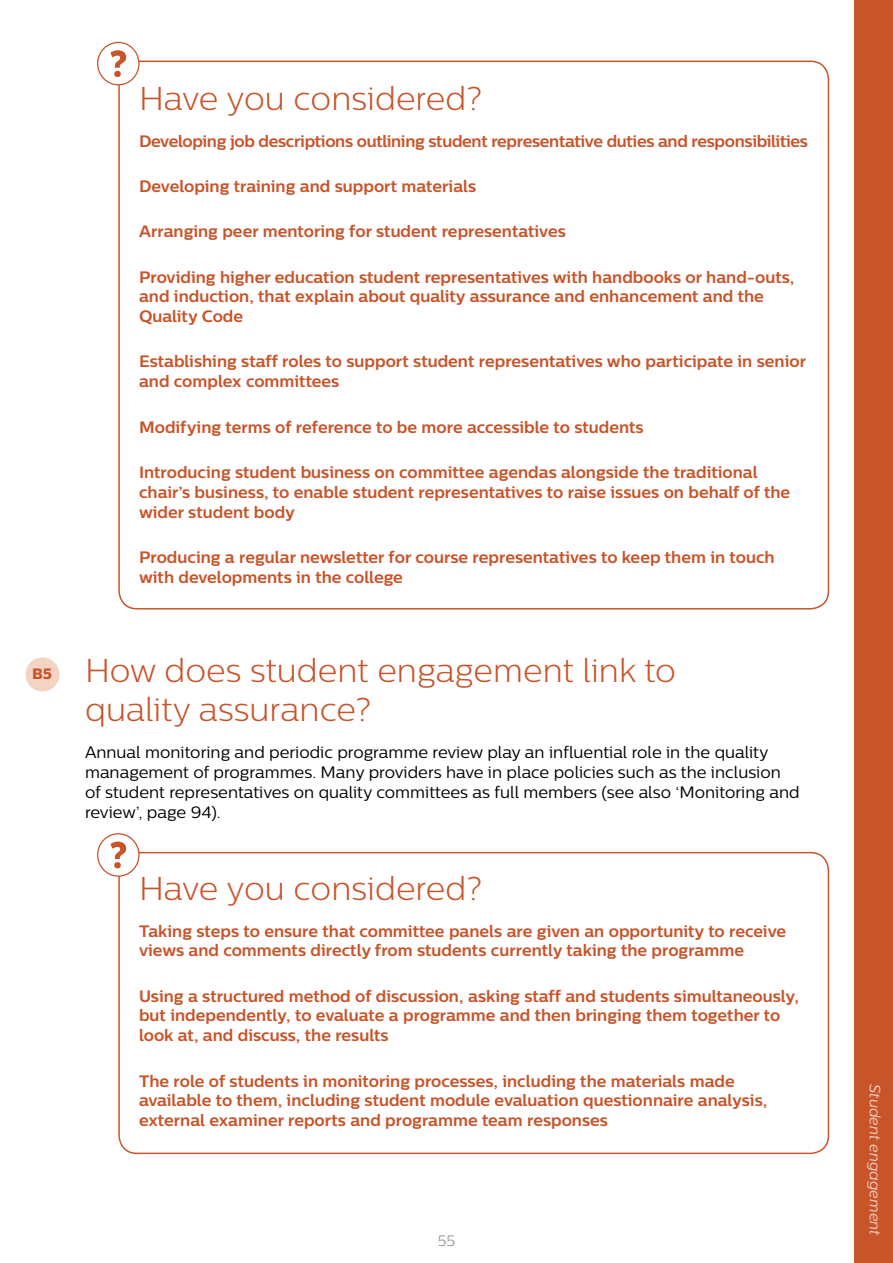
<style>
.page{position:relative;width:893px;height:1263px;background:#fff}
.page>*{position:absolute;margin:0;border:0;box-sizing:border-box;transform-origin:0 0}
.t1{font:300 33px/39.6px "Centrale Sans";color:#c8542a}
.t2{font:700 16.5px/19.8px "Centrale Sans";color:#c8542a}
.t3{font:16.5px/19.8px "Centrale Sans";color:#000}
.t4{font:700 16.5px "Centrale Sans";letter-spacing:-.02em;color:#c8542a}
.t5{font:italic 15px "Centrale Sans";color:#fff}
.t6{font:300 15px "Centrale Sans";color:#807f82}
.t7{font:15px "Centrale Sans X Bold";color:#c8542a}
</style>
<div class="page">
<div style="left:855px;top:0;width:38px;height:1263px;background:#c8542a"></div>
<div style="left:97px;top:42px;width:43px;height:43px;border:1px solid #c8542a;border-radius:50%"></div>
<svg style="left:110px;top:50px;width:16px;height:27px"></svg>
<div style="left:118px;top:852px;width:711px;height:302px;border:2px solid #c8542a;border-radius:18px"></div>
<div style="left:98px;top:834px;width:41px;height:42px;background:#fff;border-radius:50%"></div>
<div style="left:97px;top:833px;width:43px;height:44px;border:1px solid #c8542a;border-radius:50%"></div>
<svg style="left:110px;top:841px;width:16px;height:27px"></svg>
<div style="left:26px;top:657px;width:34px;height:34px;background:#f3d4c4;border-radius:50%"></div>
<p class="t7" style="left:32px;top:664px;width:21px">B5</p>
<h1 class="t1" style="left:139px;top:78px;width:345px">Have you considered?</h1>
<p class="t4" style="left:139px;top:131px;width:670px">Developing job descriptions outlining student representative duties and responsibilities</p>
<p class="t2" style="left:139px;top:176px;width:339px">Developing training and support materials</p>
<p class="t2" style="left:139px;top:221px;width:428px">Arranging peer mentoring for student representatives</p>
<p class="t2" style="left:139px;top:267px;width:657px">Providing higher education student representatives with handbooks or hand-outs, and induction, that explain about quality assurance and enhancement and the<br>Quality Code</p>
<p class="t2" style="left:139px;top:351px;width:669px">Establishing staff roles to support student representatives who participate in senior and complex committees</p>
<p class="t2" style="left:139px;top:417px;width:506px">Modifying terms of reference to be more accessible to students</p>
<p class="t2" style="left:139px;top:462px;width:653px">Introducing student business on committee agendas alongside the traditional chair’s business, to enable student representatives to raise issues on behalf of the wider student body</p>
<p class="t2" style="left:139px;top:547px;width:637px">Producing a regular newsletter for course representatives to keep them in touch with developments in the college</p>
<h1 class="t1" style="left:85px;top:650px;width:592px">How does student engagement link to quality assurance?</h1>
<p class="t3" style="left:85px;top:742px;width:716px">Annual monitoring and periodic programme review play an influential role in the quality management of programmes. Many providers have in place policies such as the inclusion of student representatives on quality committees as full members (see also ‘Monitoring and review’, page 94).</p>
<h1 class="t1" style="left:139px;top:868px;width:345px">Have you considered?</h1>
<p class="t2" style="left:139px;top:920px;width:649px">Taking steps to ensure that committee panels are given an opportunity to receive views and comments directly from students currently taking the programme</p>
<p class="t2" style="left:139px;top:986px;width:661px">Using a structured method of discussion, asking staff and students simultaneously, but independently, to evaluate a programme and then bringing them together to look at, and discuss, the results</p>
<p class="t2" style="left:139px;top:1070px;width:630px">The role of students in monitoring processes, including the materials made available to them, including student module evaluation questionnaire analysis, external examiner reports and programme team responses</p>
<p class="t6" style="left:438px;top:1232px;width:19px">55</p>
<p class="t5" style="left:884px;top:1084px;width:153px;rotate:90deg">Student engagement</p>
</div>
